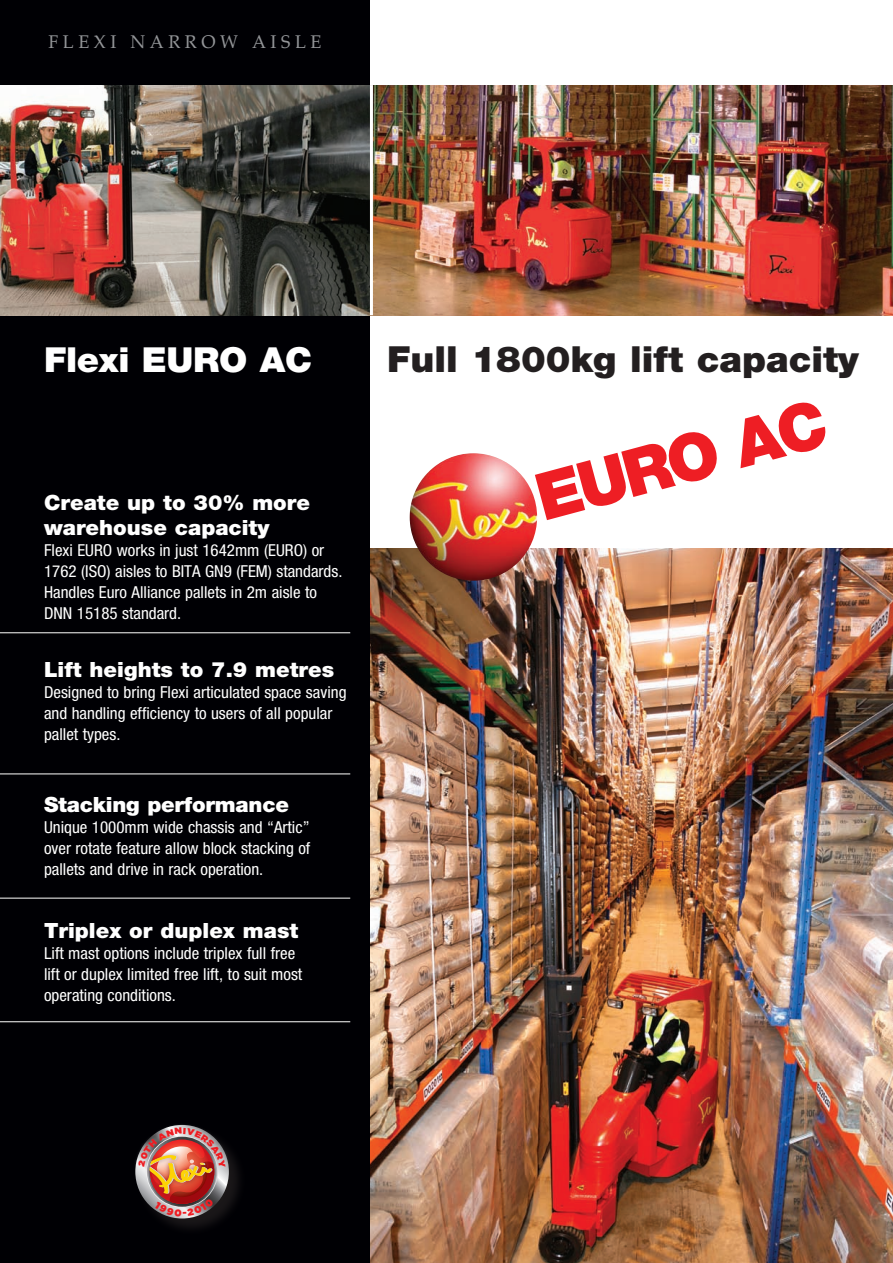
<style>
.page{position:relative;width:893px;height:1263px;background:#fff}
.page>*{position:absolute;margin:0;border:0;box-sizing:border-box;transform-origin:0 0}
.t1{font:900 65.7px "Helvetica Neue LT Std";color:#ee1e24}
.t2{font:900 36px "Helvetica Neue LT Std";color:#231f20}
.t3{font:900 34.5px "Helvetica Neue LT Std";letter-spacing:-.01em;color:#fff}
.t4{font:900 21px/24px "Helvetica Neue LT Std";color:#fff}
.t5{font:18px "Palatino";letter-spacing:.25em;color:#939598}
.t6{font:condensed 16.5px/21px "Helvetica Neue LT Std";color:#fff}
</style>
<div class="page">
<img style="left:370px;top:549px;width:523px;height:714px">
<div style="left:0;top:0;width:370px;height:1263px;background:#000004"></div>
<hr style="left:0;top:773px;width:350px;height:1px;background:#fff">
<hr style="left:0;top:898px;width:350px;height:1px;background:#fff">
<hr style="left:0;top:632px;width:350px;height:1px;background:#fff">
<hr style="left:0;top:1021px;width:350px;height:1px;background:#fff">
<img style="left:373px;top:85px;width:520px;height:230px">
<img style="left:410px;top:453px;width:127px;height:128px;border-radius:64px">
<img style="left:0;top:85px;width:370px;height:230px">
<div style="left:135px;top:1124px;width:112px;height:112px;background:#231f20;opacity:.75"></div>
<img style="left:135px;top:1124px;width:99px;height:94px">
<img style="left:137px;top:1128px;width:91px;height:89px">
<p class="t5" style="left:48px;top:27px;width:275px">FLEXI NARROW AISLE</p>
<h3 class="t3" style="left:44px;top:339px;width:269px">Flexi EURO AC</h3>
<p class="t4" style="left:44px;top:491px;width:268px">Create up to 30% more warehouse capacity</p>
<p class="t6" style="left:44px;top:539px;width:300px">Flexi EURO works in just 1642mm (EURO) or 1762 (ISO) aisles to BITA GN9 (FEM) standards.<br>Handles Euro Alliance pallets in 2m aisle to DNN 15185 standard.</p>
<p class="t4" style="left:44px;top:657px;width:292px">Lift heights to 7.9 metres</p>
<p class="t6" style="left:44px;top:681px;width:304px">Designed to bring Flexi articulated space saving and handling efficiency to users of all popular pallet types.</p>
<p class="t4" style="left:44px;top:792px;width:246px">Stacking performance</p>
<p class="t6" style="left:44px;top:816px;width:268px;text-align:justify">Unique 1000mm wide chassis and “Artic” over rotate feature allow block stacking of pallets and drive in rack operation.</p>
<p class="t4" style="left:44px;top:918px;width:256px">Triplex or duplex mast</p>
<p class="t6" style="left:44px;top:942px;width:260px">Lift mast options include triplex full free lift or duplex limited free lift, to suit most operating conditions.</p>
<h2 class="t2" style="left:387px;top:338px;width:473px">Full 1800kg lift capacity</h2>
<h1 class="t1" style="left:527px;top:461px;width:300px;rotate:-15deg">EURO AC</h1>
</div>
